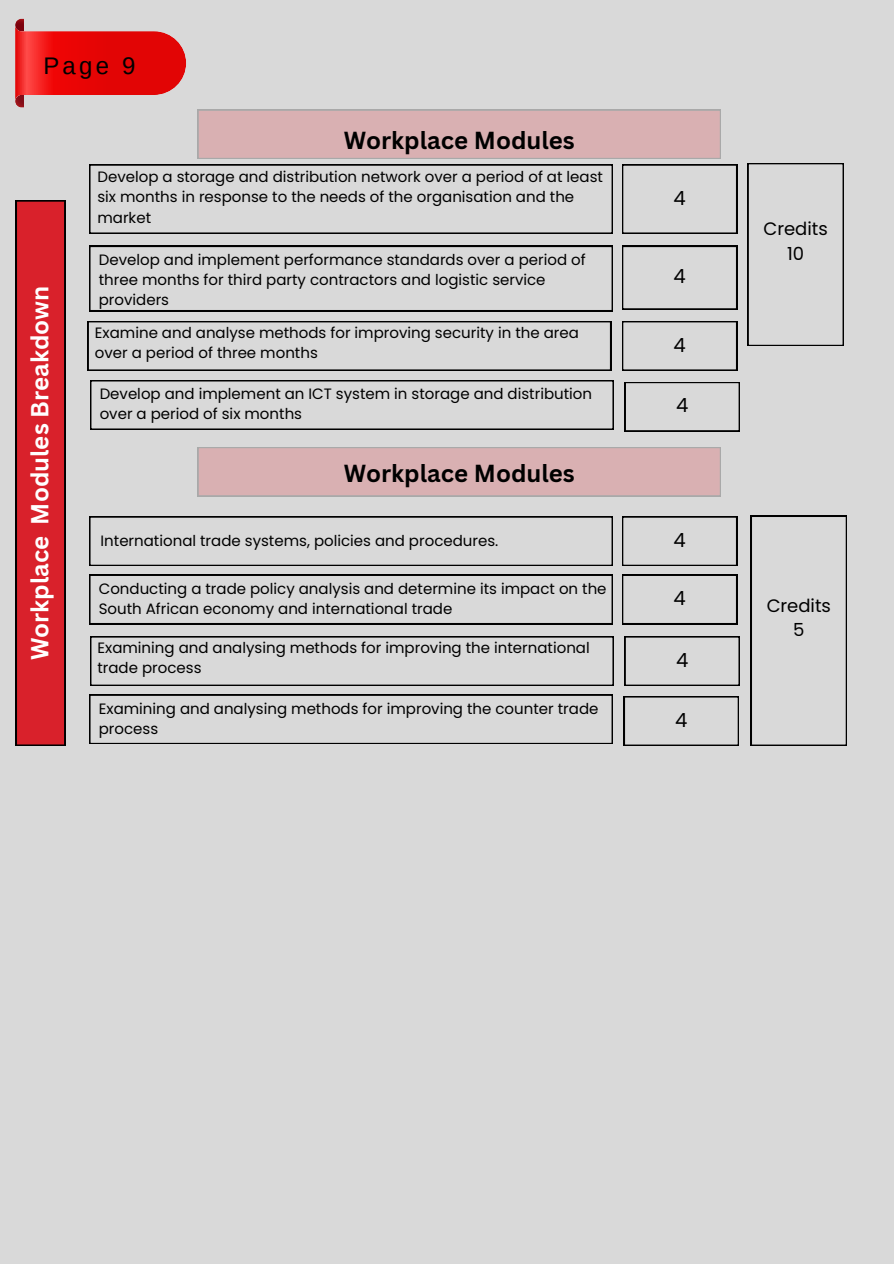
<style>
.page{position:relative;width:894px;height:1264px;background:#fff}
.page>*{position:absolute;margin:0;border:0;box-sizing:border-box;transform-origin:0 0}
.t1{font:700 24px "Canva Sans";color:#000}
.t2{font:700 24px "Canva Sans";color:#fff}
.t3{font:24px "Arimo";color:#000}
.t4{font:19.5px "Poppins";color:#000}
.t5{font:18px/24.8px "Poppins";color:#000;text-align:center}
.t6{font:15px/20.2px "Poppins";color:#000}
</style>
<div class="page">
<div style="left:0;top:0;width:893px;height:1263px;background:#d9d9d9"></div>
<svg style="left:90px;top:380px;width:523px;height:49px"></svg>
<svg style="left:624px;top:382px;width:115px;height:49px"></svg>
<div style="left:16px;top:201px;width:49px;height:544px;background:#d9212b"></div>
<svg style="left:88px;top:321px;width:523px;height:49px"></svg>
<svg style="left:622px;top:321px;width:114px;height:49px"></svg>
<svg style="left:90px;top:636px;width:523px;height:49px"></svg>
<svg style="left:624px;top:636px;width:115px;height:49px"></svg>
<svg style="left:89px;top:516px;width:523px;height:50px"></svg>
<svg style="left:622px;top:516px;width:114px;height:50px"></svg>
<svg style="left:198px;top:447px;width:522px;height:49px"></svg>
<svg style="left:89px;top:575px;width:523px;height:49px"></svg>
<svg style="left:622px;top:575px;width:114px;height:49px"></svg>
<svg style="left:89px;top:694px;width:523px;height:50px"></svg>
<svg style="left:623px;top:696px;width:115px;height:49px"></svg>
<svg style="left:750px;top:516px;width:96px;height:229px"></svg>
<svg style="left:89px;top:165px;width:523px;height:68px"></svg>
<svg style="left:622px;top:165px;width:114px;height:68px"></svg>
<div style="left:198px;top:110px;width:522px;height:49px;background:#d9b0b2"></div>
<svg style="left:89px;top:246px;width:523px;height:65px"></svg>
<svg style="left:622px;top:246px;width:114px;height:63px"></svg>
<svg style="left:747px;top:163px;width:96px;height:182px"></svg>
<svg style="left:15px;top:19px;width:171px;height:89px"></svg>
<p class="t3" style="left:43px;top:52px;width:94px">Page 9</p>
<p class="t1" style="left:343px;top:123px;width:233px">Workplace Modules</p>
<p class="t6" style="left:97px;top:167px;width:507px">Develop a storage and distribution network over a period of at least six months in response to the needs of the organisation and the market</p>
<p class="t4" style="left:673px;top:185px;width:14px">4</p>
<h1 class="t2" style="left:23px;top:660px;width:376px;rotate:-90deg">Workplace Modules Breakdown</h1>
<p class="t6" style="left:99px;top:249px;width:488px">Develop and implement performance standards over a period of three months for third party contractors and logistic service providers</p>
<p class="t6" style="left:95px;top:322px;width:485px">Examine and analyse methods for improving security in the area over a period of three months</p>
<h2 class="t6" style="left:100px;top:384px;width:494px">Develop and implement an ICT system in storage and distribution over a period of six months</h2>
<p class="t1" style="left:343px;top:456px;width:233px">Workplace Modules</p>
<p class="t4" style="left:673px;top:263px;width:14px">4</p>
<h1 class="t4" style="left:673px;top:331px;width:14px">4</h1>
<p class="t4" style="left:676px;top:392px;width:14px">4</p>
<p class="t6" style="left:101px;top:530px;width:399px">International trade systems, policies and procedures.</p>
<p class="t4" style="left:673px;top:526px;width:14px">4</p>
<h3 class="t6" style="left:99px;top:578px;width:509px">Conducting a trade policy analysis and determine its impact on the<br>South African economy and international trade</h3>
<p class="t6" style="left:97px;top:637px;width:493px">Examining and analysing methods for improving the international trade process</p>
<h1 class="t6" style="left:99px;top:698px;width:501px">Examining and analysing methods for improving the counter trade process</h1>
<p class="t4" style="left:673px;top:584px;width:14px">4</p>
<p class="t4" style="left:675px;top:646px;width:14px">4</p>
<p class="t4" style="left:675px;top:706px;width:14px">4</p>
<p class="t5" style="left:763px;top:216px;width:66px">Credits<br>10</p>
<p class="t5" style="left:766px;top:593px;width:66px">Credits<br>5</p>
</div>
